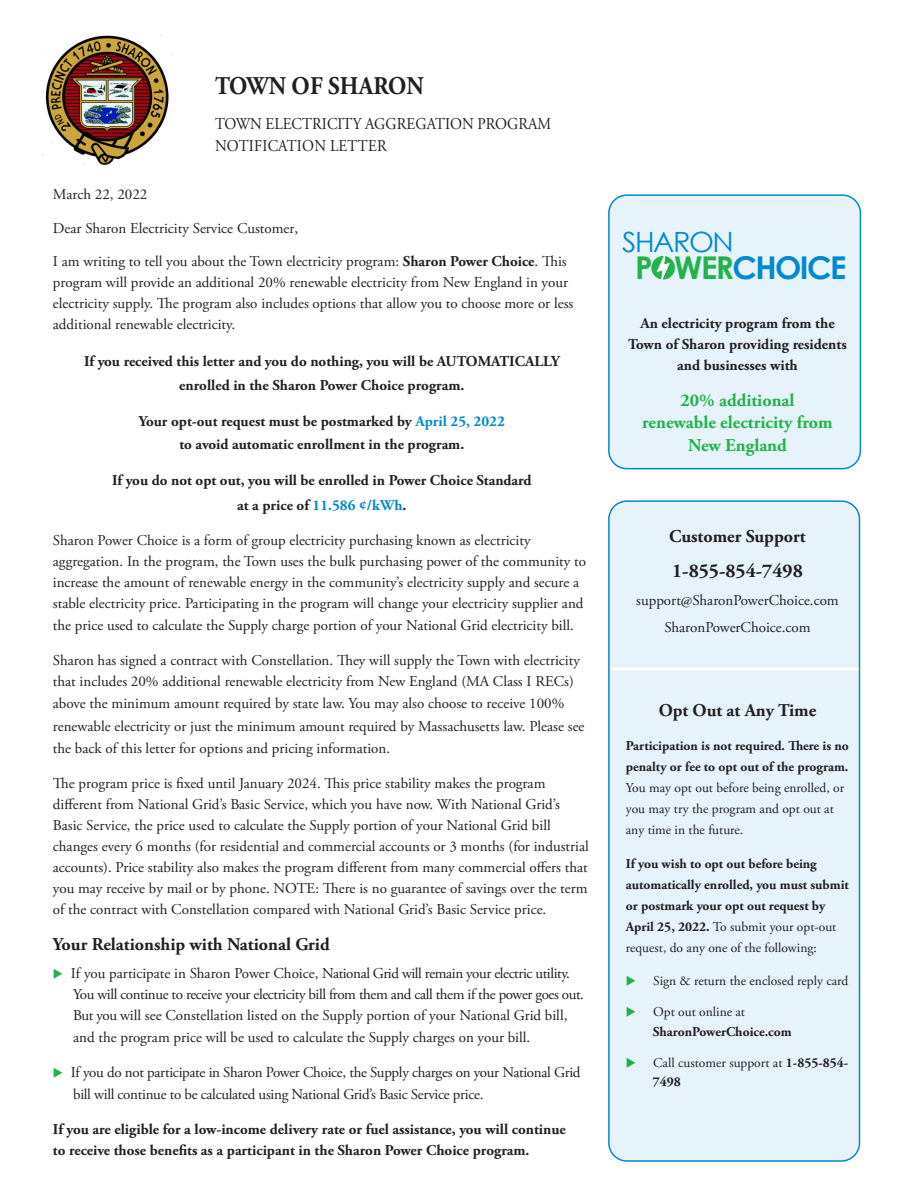
<style>
.page{position:relative;width:918px;height:1188px;background:#fff}
.page>*{position:absolute;margin:0;border:0;box-sizing:border-box;transform-origin:0 0}
.t1{font:700 31.35px "Century Gothic";letter-spacing:-.05em;color:#0089cf}
.t2{font:27.9px "Century Gothic";letter-spacing:-.05em;color:#0089cf}
.t3{font:700 25.5px "Adobe Garamond Pro";letter-spacing:.005em;color:#231f20;scale:.91 1}
.callout_header{font:700 19.5px "Adobe Garamond Pro";color:#231f20}
.copy{font:700 18px/22.5px "Adobe Garamond Pro";color:#22b24c;text-align:center}
.copy-2{font:700 18px "Adobe Garamond Pro";color:#231f20}
.callout_header-2{font:700 18px "Adobe Garamond Pro";color:#231f20}
.t4{font:16.5px/22.5px "Adobe Garamond Pro";letter-spacing:.005em;color:#231f20;scale:.91 1}
.copy-3{font:15px/21px "Adobe Garamond Pro";color:#231f20}
.copy-4{font:700 15px/21px "Adobe Garamond Pro";color:#231f20;text-align:center}
.copy-5{font:15px/21px "Adobe Garamond Pro";letter-spacing:-.025em;color:#231f20}
.copy-6{font:15px/22.5px "Adobe Garamond Pro";letter-spacing:-.02em;color:#231f20}
.callout_header-3{font:15px "Adobe Garamond Pro";color:#231f20}
.copy-7{font:13.5px/21px "Adobe Garamond Pro";color:#231f20}
.copy-8{font:700 13.5px/21px "Adobe Garamond Pro";color:#231f20}
.s1{font-weight:700}
.s2{color:#0089cc}
.s3{color:#262324}
.s4{color:#22b24c}
.s5{color:#23b24b}
.s6{font-weight:400}
</style>
<div class="page">
<div style="left:609px;top:501px;width:250px;height:660px;background:#e6f3fa;border-radius:18px"></div>
<div style="left:608px;top:500px;width:252px;height:662px;border:2px solid #0089cc;border-radius:18px"></div>
<img style="left:43px;top:36px;width:126px;height:129px">
<div style="left:609px;top:195px;width:251px;height:274px;background:#e6f3fa;border-radius:18px"></div>
<div style="left:608px;top:194px;width:253px;height:275px;border:2px solid #0089cc;border-radius:18px"></div>
<hr style="left:610px;top:667px;width:249px;height:3px;background:#fff">
<svg style="left:655px;top:258px;width:17px;height:19px"></svg>
<div style="left:655px;top:257px;width:17px;height:20px;border:1px solid #23b24b;border-radius:50%"></div>
<svg style="left:657px;top:255px;width:12px;height:25px"></svg>
<p class="t3" style="left:215px;top:71px;width:231px">TOWN OF SHARON</p>
<p class="t4" style="left:215px;top:113px;width:371px">TOWN ELECTRICITY AGGREGATION PROGRAM<br>NOTIFICATION LETTER</p>
<p class="copy-3" style="left:53px;top:184px;width:96px">March 22, 2022</p>
<p class="copy-3" style="left:53px;top:218px;width:247px">Dear Sharon Electricity Service Customer,</p>
<p class="copy-3" style="left:53px;top:251px;width:522px">I am writing to tell you about the Town electricity program: <span class="s1">Sharon Power Choice</span>. This program will provide an additional 20% renewable electricity from New England in your electricity supply. The program also includes options that allow you to choose more or less additional renewable electricity.</p>
<p class="copy-4" style="left:84px;top:350px;width:477px;line-height:24px">If you received this letter and you do nothing, you will be AUTOMATICALLY enrolled in the Sharon Power Choice program.</p>
<p class="copy-4" style="left:139px;top:411px;width:368px;line-height:22.5px">Your opt-out request must be postmarked by <span class="s2">April 25, 2022 </span>to avoid automatic enrollment in the program.</p>
<p class="copy-4" style="left:112px;top:468px;width:421px;line-height:25.5px">If you do not opt out, you will be enrolled in Power Choice Standard at a price of <span class="s2">11.586 ¢/kWh</span>.</p>
<p class="copy-3" style="left:53px;top:530px;width:535px"><span class="s3">Sharon Power Choice is a form</span> of group electricity purchasing known as electricity aggregation. In the program, the Town uses the bulk purchasing power of the community to increase the amount of renewable energy in the community’s electricity supply and secure a stable electricity price. Participating in the program will change your electricity supplier and</p>
<p class="copy-3" style="left:53px;top:616px;width:523px">the price used to calculate the Supply charge portion of your National Grid electricity bill.</p>
<p class="copy-3" style="left:53px;top:650px;width:528px">Sharon has signed a contract with Constellation. They will supply the Town with electricity that includes 20% additional renewable electricity from New England (MA Class I RECs)</p>
<p class="copy-3" style="left:53px;top:693px;width:533px;line-height:22.5px">above the minimum amount required by state law. You may also choose to receive 100% renewable electricity or just the minimum amount required by Massachusetts law. Please see the back of this letter for options and pricing information.</p>
<p class="copy-3" style="left:53px;top:773px;width:537px">The program price is fixed until January 2024. This price stability makes the program different from National Grid’s Basic Service, which you have now. With National Grid’s Basic Service, the price used to calculate the Supply portion of your National Grid bill changes every 6 months (for residential and commercial accounts or 3 months (for industrial accounts). Price stability also makes the program different from many commercial offers that you may receive by mail or by phone. NOTE: There is no guarantee of savings over the term of the contract with Constellation compared with National Grid’s Basic Service price.</p>
<p class="copy-2" style="left:53px;top:934px;width:278px">Your Relationship with National Grid</p>
<p class="copy-5" style="left:73px;top:963px;width:512px;text-indent:-20px"><span class="s4">◆</span> If you participate in Sharon Power Choice, National Grid will remain your electric utility.<br>You will continue to receive your electricity bill from them and call them if the power goes out.<br>But you will see Constellation listed on the Supply portion of your National Grid bill,</p>
<p class="copy-3" style="left:73px;top:1027px;width:459px">and the program price will be used to calculate the Supply charges on your bill.</p>
<p class="copy-6" style="left:73px;top:1061px;width:509px;text-indent:-20px"><span class="s4">◆</span> If you do not participate in Sharon Power Choice, the Supply charges on your National Grid bill will continue to be calculated using National Grid’s Basic Service price.</p>
<p class="copy-4" style="left:53px;top:1119px;width:515px;text-align:left">If you are eligible for a low-income delivery rate or fuel assistance, you will continue to receive those benefits as a participant in the Sharon Power Choice program.</p>
<p class="t2" style="left:622px;top:223px;width:113px">SHARON</p>
<p class="t1" style="left:635px;top:244px;width:213px"><span class="s5">POWER</span>CHOICE</p>
<p class="copy-4" style="left:628px;top:313px;width:220px">An electricity program from the<br>Town of Sharon providing residents and businesses with</p>
<p class="copy" style="left:642px;top:389px;width:192px">20% additional renewable electricity from<br>New England</p>
<p class="callout_header-2" style="left:669px;top:526px;width:138px">Customer Support</p>
<p class="callout_header" style="left:672px;top:559px;width:132px">1-855-854-7498</p>
<p class="callout_header-3" style="left:636px;top:591px;width:204px">support@SharonPowerChoice.com</p>
<p class="callout_header-3" style="left:664px;top:619px;width:148px">SharonPowerChoice.com</p>
<p class="callout_header-2" style="left:659px;top:700px;width:159px">Opt Out at Any Time</p>
<p class="copy-7" style="left:626px;top:735px;width:225px"><span class="s1">Participation is not required. There is no penalty or fee to opt out of the program.<br></span>You may opt out before being enrolled, or you may try the program and opt out at any time in the future.</p>
<p class="copy-8" style="left:626px;top:854px;width:225px">If you wish to opt out before being automatically enrolled, you must submit or postmark your opt out request by April 25, 2022. <span class="s6">To submit your opt-out request, do any one of the following:</span></p>
<p class="copy-7" style="left:626px;top:971px;width:224px"><span class="s4">◆</span> Sign &amp; return the enclosed reply card</p>
<p class="copy-8" style="left:653px;top:1003px;width:140px;line-height:19.2px;text-indent:-27px"><span class="s4">◆</span> <span class="s6">Opt out online at<br></span>SharonPowerChoice.com</p>
<p class="copy-7" style="left:653px;top:1054px;width:197px;line-height:19.2px;text-indent:-27px"><span class="s4">◆</span> Call customer support at <span class="s1">1-855-854-<br>7498</span></p>
</div>
